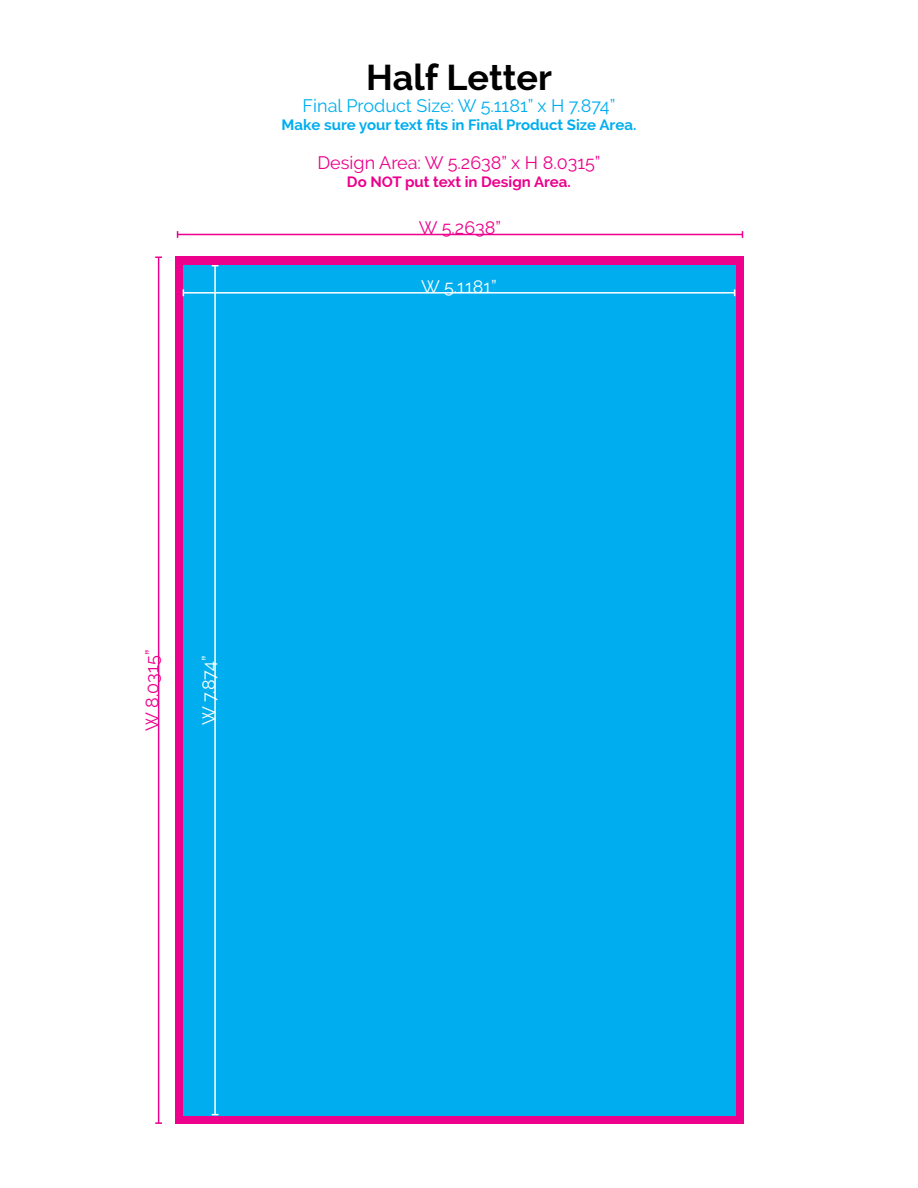
<style>
.page{position:relative;width:918px;height:1188px;background:#fff}
.page>*{position:absolute;margin:0;border:0;box-sizing:border-box;transform-origin:0 0}
.t1{font:700 36px "Raleway";color:#000}
.t2{font:18px "Raleway";color:#ec008c}
.t3{font:18px "Raleway";color:#00aeef}
.t4{font:18px "Raleway";color:#fff}
.t5{font:700 15px "Raleway";color:#00aeef}
.t6{font:700 15px "Raleway";color:#ec008c}
</style>
<div class="page">
<div style="left:175px;top:256px;width:568px;height:868px;background:#ec008c"></div>
<div style="left:183px;top:265px;width:552px;height:850px;background:#00aeef"></div>
<hr style="left:183px;top:292px;width:552px;height:2px;background:#fff">
<hr style="left:178px;top:234px;width:564px;height:1px;background:#ec008c">
<hr style="left:158px;top:257px;width:1px;height:866px;background:#ec008c">
<svg style="left:155px;top:1122px;width:7px;height:2px"></svg>
<svg style="left:155px;top:256px;width:7px;height:2px"></svg>
<hr style="left:214px;top:266px;width:2px;height:849px;background:#fff">
<svg style="left:212px;top:265px;width:6px;height:2px"></svg>
<h1 class="t1" style="left:366px;top:57px;width:187px">Half Letter</h1>
<p class="t3" style="left:303px;top:95px;width:314px">Final Product Size: W 5.1181” x H 7.874”</p>
<p class="t5" style="left:282px;top:116px;width:356px">Make sure your text fits in Final Product Size Area.</p>
<p class="t2" style="left:317px;top:152px;width:285px">Design Area: W 5.2638” x H 8.0315”</p>
<p class="t6" style="left:347px;top:173px;width:226px">Do NOT put text in Design Area.</p>
<p class="t2" style="left:419px;top:218px;width:84px">W 5.2638”</p>
<p class="t4" style="left:421px;top:276px;width:77px">W 5.1181”</p>
<p class="t2" style="left:142px;top:731px;width:82px;rotate:-90deg">W 8.0315”</p>
<p class="t4" style="left:198px;top:725px;width:71px;rotate:-90deg">W 7.874”</p>
</div>
